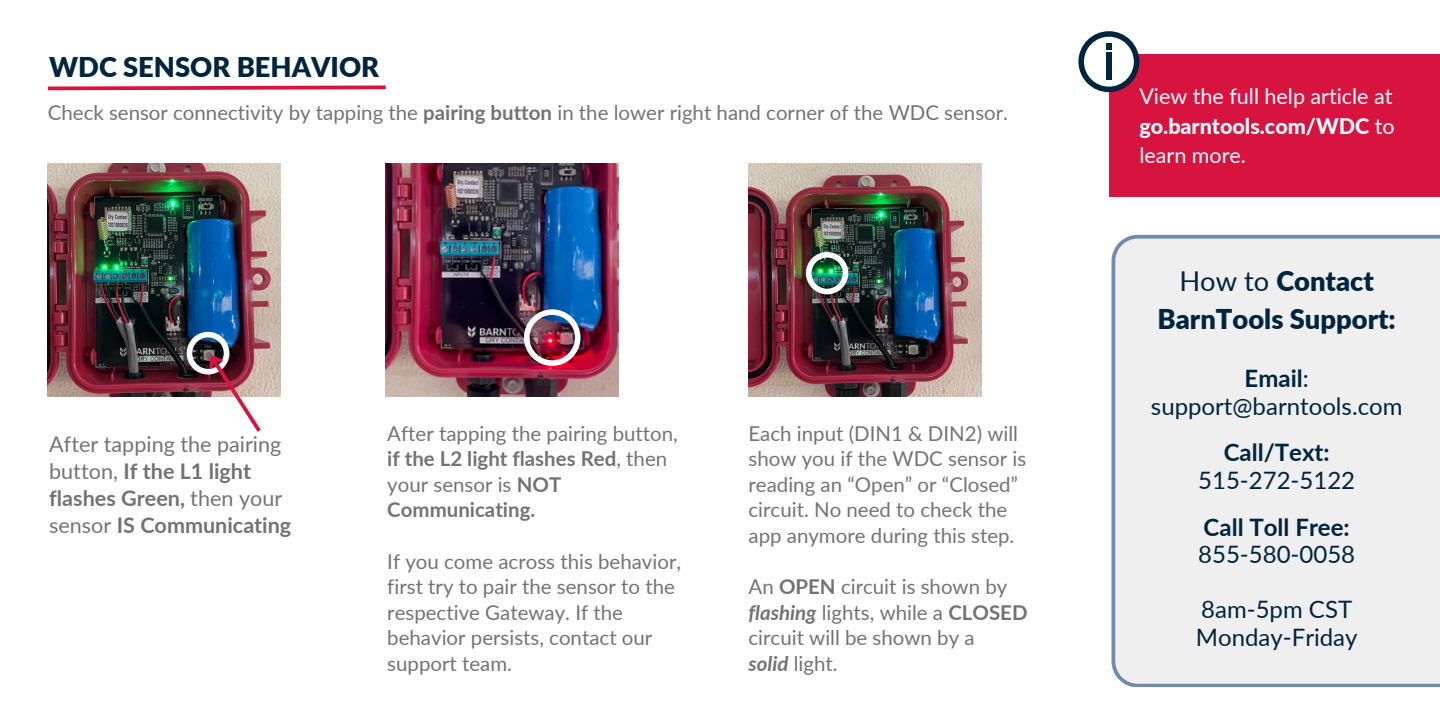
<style>
.page{position:relative;width:1440px;height:720px;background:#fff}
.page>*{position:absolute;margin:0;border:0;box-sizing:border-box;transform-origin:0 0}
.t1{font:900 27.25px/37.5px "Lato";color:#00253e;text-align:center}
.t2{font:24px/27.5px "Lato";color:#00253e;text-align:center}
.t3{font:700 24px "Lato";color:#00253e}
.t4{font:21.5px/27px "Lato";color:#737373}
.t5{font:21.5px/29.5px "Lato";color:#fff;text-align:justify}
.t6{font:20.5px/25.5px "Lato";color:#737373}
.s1{font-weight:700}
.s2{font-weight:700;font-style:italic}
.s3{font-weight:800}
.s4{font-weight:400}
</style>
<div class="page">
<img style="left:48px;top:164px;width:233px;height:233px">
<img style="left:386px;top:164px;width:233px;height:233px">
<img style="left:749px;top:164px;width:232px;height:233px">
<img style="left:187px;top:332px;width:77px;height:100px">
<img style="left:524px;top:309px;width:56px;height:57px">
<img style="left:806px;top:252px;width:42px;height:42px">
<div style="left:1110px;top:55px;width:330px;height:142px;background:#d71440"></div>
<svg style="left:1078px;top:31px;width:61px;height:61px"></svg>
<div style="left:1112px;top:235px;width:328px;height:452px;background:#efefef"></div>
<svg style="left:47px;top:85px;width:339px;height:6px"></svg>
<p class="t1" style="left:49px;top:48px;width:331px">WDC SENSOR BEHAVIOR</p>
<p class="t6" style="left:48px;top:99px;width:962px">Check sensor connectivity by tapping the <span class="s1">pairing button</span> in the lower right hand corner of the WDC sensor.</p>
<p class="t4" style="left:49px;top:431px;width:244px">After tapping the pairing button, <span class="s1">If the L1 light flashes Green,</span> then your sensor <span class="s1">IS Communicating</span></p>
<p class="t6" style="left:387px;top:420px;width:292px">After tapping the pairing button, <span class="s1">if the L2 light flashes Red</span>, then your sensor is <span class="s1">NOT<br>Communicating.</span></p>
<p class="t6" style="left:387px;top:548px;width:295px">If you come across this behavior, first try to pair the sensor to the respective Gateway. If the behavior persists, contact our support team.</p>
<p class="t6" style="left:749px;top:420px;width:279px">Each input (DIN1 &amp; DIN2) will show you if the WDC sensor is reading an “Open” or “Closed” circuit. No need to check the app anymore during this step.</p>
<p class="t6" style="left:749px;top:573px;width:281px">An <span class="s1">OPEN</span> circuit is shown by <span class="s2">flashing</span> lights, while a <span class="s1">CLOSED </span>circuit will be shown by a</p>
<p class="t6" style="left:749px;top:650px;width:91px"><span class="s2">solid</span> light.</p>
<p class="t5" style="left:1139px;top:81px;width:257px">View the full help article at <span class="s3">go.barntools.com/WDC</span> to learn more.</p>
<p class="t1" style="left:1158px;top:262px;width:240px"><span class="s4">How to</span> Contact<br>BarnTools Support:</p>
<p class="t2" style="left:1151px;top:364px;width:253px"><span class="s1">Email</span>: support@barntools.com</p>
<p class="t3" style="left:1224px;top:438px;width:107px">Call/Text:</p>
<p class="t2" style="left:1198px;top:466px;width:159px">515-272-5122</p>
<p class="t3" style="left:1204px;top:512px;width:148px">Call Toll Free:</p>
<p class="t2" style="left:1198px;top:540px;width:159px">855-580-0058</p>
<p class="t2" style="left:1201px;top:595px;width:152px">8am-5pm CST</p>
<p class="t2" style="left:1196px;top:623px;width:163px">Monday-Friday</p>
</div>
